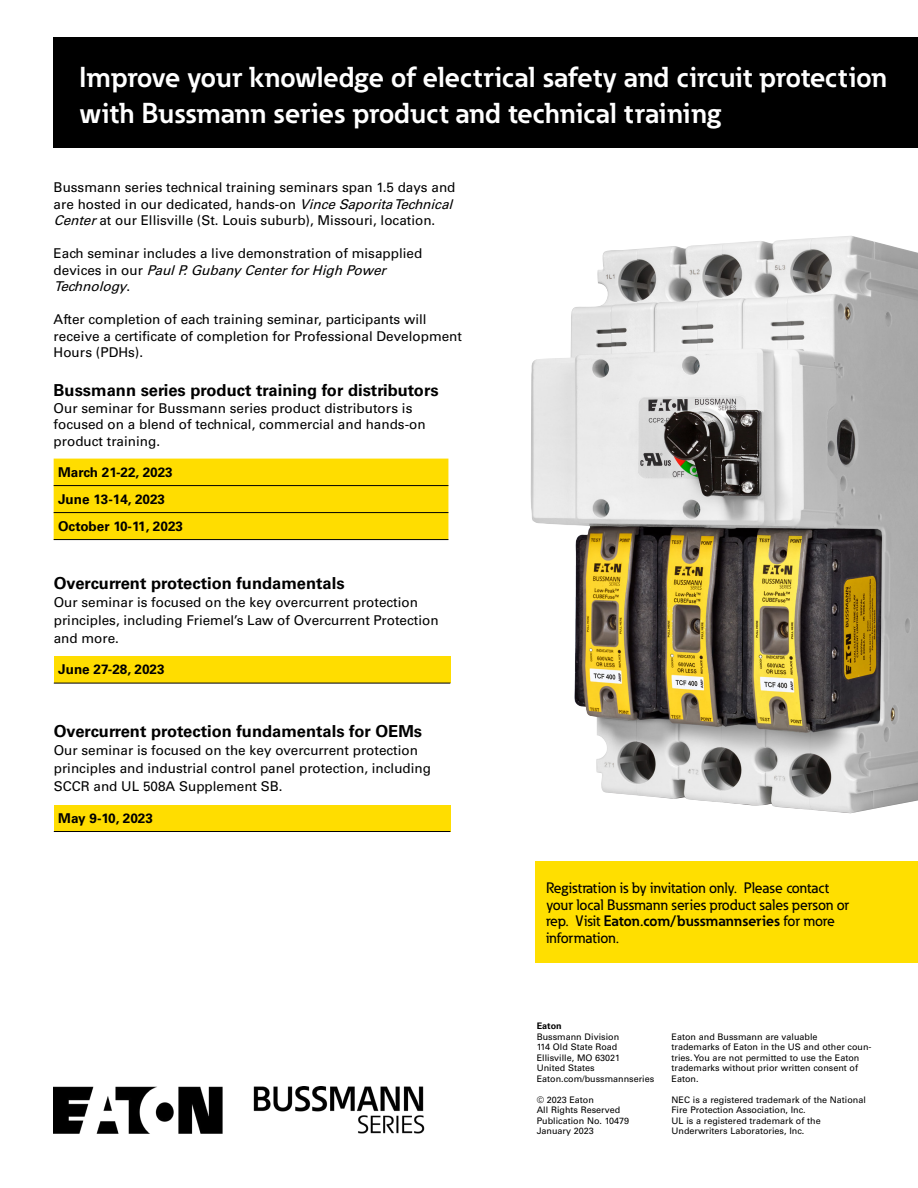
<style>
.page{position:relative;width:918px;height:1188px;background:#fff}
.page>*{position:absolute;margin:0;border:0;box-sizing:border-box;transform-origin:0 0}
.t1{font:700 28.5px/36px "Eaton";color:#fff}
.t2{font:700 16.5px "Univers LT Std";color:#000}
.t3{font:500 15px/16.5px "Eaton";color:#000}
.t4{font:13.5px/16.5px "Univers LT Std";color:#000}
.t5{font:700 13.5px/27px "Univers LT Std";color:#000}
.t6{font:9px/10.5px "Univers LT Std";color:#000}
.t7{font:700 9px "Univers LT Std";color:#000}
.s1{font-style:italic}
.s2{font-weight:700}
</style>
<div class="page">
<img style="left:530px;top:236px;width:388px;height:577px">
<div style="left:54px;top:656px;width:396px;height:27px;background:#fd0"></div>
<hr style="left:54px;top:683px;width:396px;height:1px;background:#000">
<img style="left:54px;top:1086px;width:370px;height:48px">
<div style="left:535px;top:861px;width:383px;height:102px;background:#ffdf00"></div>
<div style="left:54px;top:459px;width:394px;height:80px;background:#fd0"></div>
<hr style="left:54px;top:485px;width:394px;height:1px;background:#000">
<hr style="left:54px;top:512px;width:394px;height:1px;background:#000">
<hr style="left:54px;top:539px;width:394px;height:1px;background:#000">
<div style="left:54px;top:37px;width:864px;height:111px;background:#000"></div>
<div style="left:54px;top:805px;width:396px;height:27px;background:#fd0"></div>
<hr style="left:54px;top:831px;width:396px;height:1px;background:#000">
<h1 class="t1" style="left:80px;top:58px;width:809px">Improve your knowledge of electrical safety and circuit protection with Bussmann series product and technical training</h1>
<p class="t4" style="left:54px;top:180px;width:404px;text-align:justify">Bussmann series technical training seminars span 1.5 days and are hosted in our dedicated, hands-on <span class="s1">VinceSaporitaTechnical Center</span>at our Ellisville (St. Louis suburb), Missouri, location.</p>
<p class="t4" style="left:54px;top:246px;width:370px">Each seminar includes a live demonstration of misapplied d e v i c e s i n o u r <span class="s1">PaulP.GubanyCenterforHigh Power<br>Technology</span>.</p>
<p class="t4" style="left:54px;top:312px;width:410px">After completion of each training seminar, participants will receive a certificate of completion for Professional Development<br>Hours (PDHs).</p>
<p class="t2" style="left:54px;top:381px;width:387px">Bussmann series product training for distributors</p>
<p class="t4" style="left:54px;top:400px;width:374px">Our seminar for Bussmann series product distributors is focused on a blend of technical, commercial and hands-on product training.</p>
<p class="t5" style="left:58px;top:459px;width:126px">March 21-22, 2023<br>June 13-14, 2023<br>October 10-11, 2023</p>
<p class="t2" style="left:54px;top:573px;width:292px">Overcurrent protection fundamentals</p>
<p class="t4" style="left:54px;top:593px;width:386px;line-height:18px">Our seminar is focused on the key overcurrent protection principles, including Friemel’s Law of Overcurrent Protection and more.</p>
<p class="t5" style="left:58px;top:656px;width:108px">June 27-28, 2023</p>
<p class="t2" style="left:54px;top:722px;width:370px">Overcurrent protection fundamentals for OEMs</p>
<p class="t4" style="left:54px;top:741px;width:379px;line-height:18px">Our seminar is focused on the key overcurrent protection principles and industrial control panel protection, including<br>SCCR and UL 508A Supplement SB.</p>
<p class="t5" style="left:58px;top:805px;width:96px">May 9-10, 2023</p>
<p class="t3" style="left:546px;top:880px;width:305px">Registration is by invitation only. Please contact your local Bussmann series product sales person or rep. Visit <span class="s2">Eaton.com/bussmannseries</span> for more information.</p>
<p class="t7" style="left:537px;top:1021px;width:27px">Eaton</p>
<p class="t6" style="left:537px;top:1031px;width:119px">Bussmann Division<br>114 Old State Road<br>Ellisville, MO 63021<br>United States<br>Eaton.com/bussmannseries</p>
<p class="t6" style="left:537px;top:1094px;width:94px">© 2023 Eaton<br>All Rights Reserved<br>Publication No. 10479<br>January 2023</p>
<p class="t6" style="left:672px;top:1031px;width:202px">Eaton and Bussmann are valuable<br>trademarks of Eaton in the US and other coun&shy;tries. You are not permitted to use the Eaton trademarks without prior written consent of Eaton.</p>
<p class="t6" style="left:672px;top:1094px;width:196px">NEC is a registered trademark of the National Fire Protection Association, Inc.<br>UL is a registered trademark of the Underwriters Laboratories, Inc.</p>
</div>
